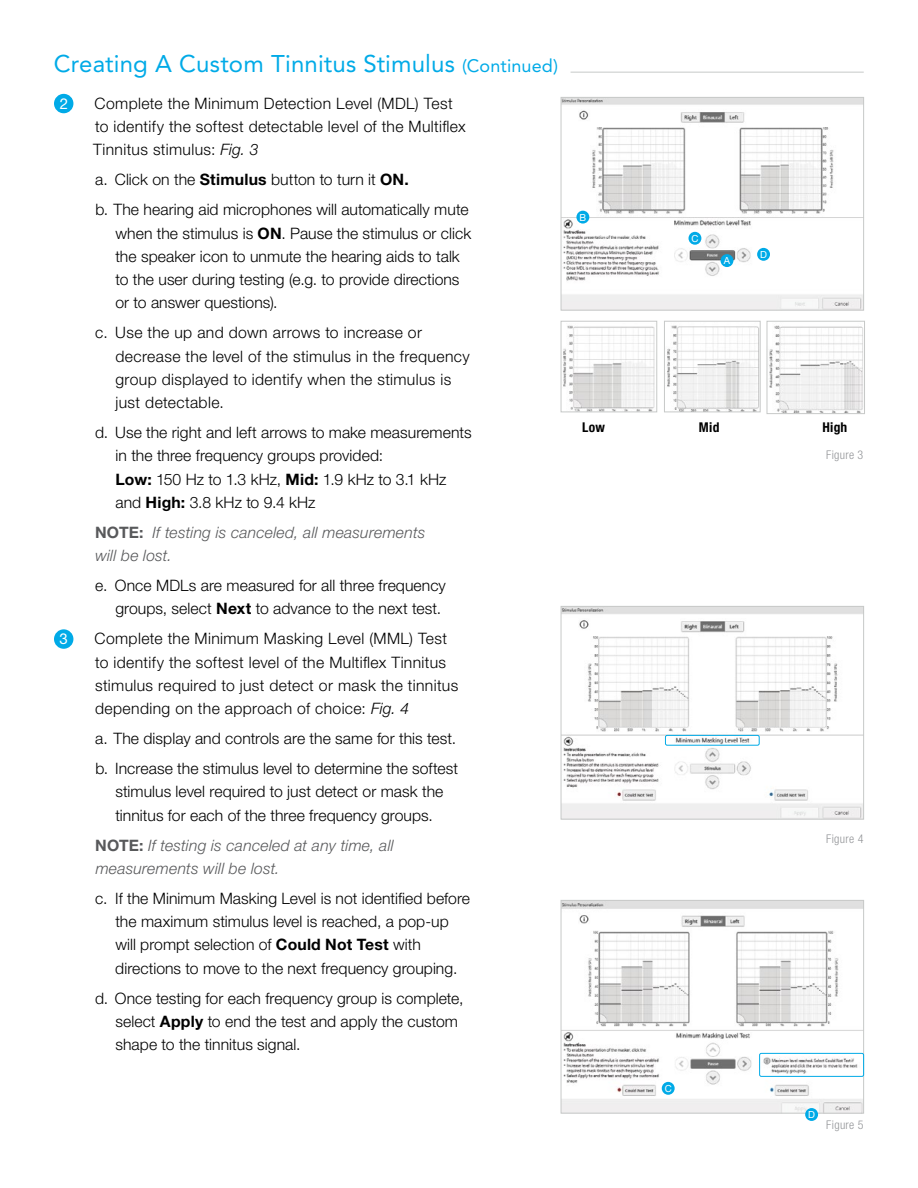
<style>
.page{position:relative;width:918px;height:1188px;background:#fff}
.page>*{position:absolute;margin:0;border:0;box-sizing:border-box;transform-origin:0 0}
.t1{font:24px "Avenir LT SLI Std Roman";letter-spacing:.005em;color:#00aae7}
.t2{font:300 15.75px/23.2px "Helvetica Neue LT Std";letter-spacing:.005em;color:#000}
.t3{font:300 15.75px/23.2px "Helvetica Neue LT Std";letter-spacing:.025em;color:#000}
.t4{font:italic 300 15.75px/23.2px "Helvetica Neue LT Std";letter-spacing:.01em;color:#58595b}
.t5{font:15px "Helvetica Neue LT Std";color:#fff}
.t6{font:700 condensed 13.5px "Helvetica Neue LT Std";letter-spacing:.015em;color:#000}
.t7{font:300 condensed 12px "Helvetica Neue LT Std";letter-spacing:.025em;color:#939598}
.t8{font:9.75px "Helvetica Neue LT Std";color:#fff}
.s1{font-size:18px}
.s2{font-style:italic}
.s3{font-weight:700}
.s4{font-weight:700;font-style:normal}
</style>
<div class="page">
<hr style="left:571px;top:72px;width:293px;height:1px;background:#c7c9c8">
<div style="left:54px;top:94px;width:19px;height:19px;background:#00aae7;border-radius:50%"></div>
<div style="left:54px;top:629px;width:19px;height:20px;background:#00aae7;border-radius:50%"></div>
<img style="left:563px;top:99px;width:299px;height:210px">
<div style="left:561px;top:97px;width:303px;height:214px;border:1px solid #c7c9c8"></div>
<img style="left:563px;top:608px;width:299px;height:210px">
<div style="left:561px;top:606px;width:303px;height:214px;border:1px solid #c7c9c8"></div>
<img style="left:563px;top:902px;width:299px;height:210px">
<div style="left:561px;top:900px;width:303px;height:214px;border:1px solid #c7c9c8"></div>
<div style="left:665px;top:735px;width:95px;height:11px;border:1px solid #00aae7;border-radius:2px"></div>
<div style="left:759px;top:1053px;width:105px;height:24px;border:1px solid #00aae7;border-radius:2px"></div>
<img style="left:563px;top:325px;width:92px;height:85px">
<div style="left:561px;top:321px;width:96px;height:91px;border:1px solid #c7c9c8"></div>
<img style="left:667px;top:325px;width:92px;height:85px">
<div style="left:664px;top:321px;width:97px;height:91px;border:1px solid #c7c9c8"></div>
<img style="left:769px;top:325px;width:94px;height:87px">
<div style="left:767px;top:321px;width:98px;height:93px;border:1px solid #c7c9c8"></div>
<div style="left:721px;top:254px;width:12px;height:13px;background:#00aae7;border-radius:50%"></div>
<div style="left:689px;top:232px;width:12px;height:13px;background:#00aae7;border-radius:50%"></div>
<div style="left:757px;top:248px;width:13px;height:13px;background:#00aae7;border-radius:50%"></div>
<div style="left:576px;top:211px;width:13px;height:13px;background:#00aae7;border-radius:50%"></div>
<div style="left:662px;top:1082px;width:13px;height:13px;background:#00aae7;border-radius:50%"></div>
<div style="left:805px;top:1108px;width:13px;height:13px;background:#00aae7;border-radius:50%"></div>
<h1 class="t1" style="left:54px;top:50px;width:506px">Creating A Custom Tinnitus Stimulus <span class="s1">(Continued)</span></h1>
<p class="t5" style="left:60px;top:95px;width:10px">2</p>
<p class="t3" style="left:93px;top:91px;width:374px">Complete the Minimum Detection Level (MDL) Test to identify the softest detectable level of the Multiflex<br>Tinnitus stimulus: <span class="s2">Fig. 3</span></p>
<p class="t2" style="left:95px;top:164px;width:375px;line-height:30px">a. Click on the <span class="s3">Stimulus</span> button to turn it <span class="s3">ON.<br></span>b. The hearing aid microphones will automatically mute</p>
<p class="t2" style="left:115px;top:221px;width:357px">when the stimulus is <span class="s3">ON</span>. Pause the stimulus or click the speaker icon to unmute the hearing aids to talk to the user during testing (e.g. to provide directions or to answer questions).</p>
<p class="t3" style="left:115px;top:321px;width:356px;text-indent:-20px">c. Use the up and down arrows to increase or decrease the level of the stimulus in the frequency group displayed to identify when the stimulus is just detectable.</p>
<p class="t2" style="left:115px;top:421px;width:358px;text-indent:-20px">d. Use the right and left arrows to make measurements in the three frequency groups provided:<br><span class="s3">Low:</span> 150 Hz to 1.3 kHz, <span class="s3">Mid:</span> 1.9 kHz to 3.1 kHz and <span class="s3">High:</span> 3.8 kHz to 9.4 kHz</p>
<p class="t4" style="left:95px;top:520px;width:332px"><span class="s4">NOTE:</span> If testing is canceled, all measurements will be lost.</p>
<p class="t2" style="left:115px;top:574px;width:332px;text-indent:-20px">e. Once MDLs are measured for all three frequency groups, select <span class="s3">Next</span> to advance to the next test.</p>
<p class="t5" style="left:60px;top:630px;width:10px">3</p>
<p class="t3" style="left:95px;top:627px;width:365px">Complete the Minimum Masking Level (MML) Test to identify the softest level of the Multiflex Tinnitus stimulus required to just detect or mask the tinnitus depending on the approach of choice: <span class="s2">Fig. 4</span></p>
<p class="t2" style="left:95px;top:723px;width:364px;line-height:30px">a. The display and controls are the same for this test. b. Increase the stimulus level to determine the softest</p>
<p class="t2" style="left:115px;top:780px;width:330px">stimulus level required to just detect or mask the tinnitus for each of the three frequency groups.</p>
<p class="t4" style="left:95px;top:833px;width:300px"><span class="s4">NOTE:</span> If testing is canceled at any time, all measurements will be lost.</p>
<p class="t2" style="left:115px;top:886px;width:356px;text-indent:-20px">c. If the Minimum Masking Level is not identified before the maximum stimulus level is reached, a pop-up will prompt selection of <span class="s3">Could Not Test</span> with directions to move to the next frequency grouping.</p>
<p class="t2" style="left:115px;top:986px;width:350px;text-indent:-20px">d. Once testing for each frequency group is complete, select <span class="s3">Apply</span> to end the test and apply the custom shape to the tinnitus signal.</p>
<p class="t8" style="left:580px;top:211px;width:8px">B</p>
<p class="t8" style="left:691px;top:232px;width:9px">C</p>
<p class="t8" style="left:724px;top:255px;width:8px">A</p>
<p class="t8" style="left:760px;top:249px;width:8px">D</p>
<p class="t6" style="left:582px;top:419px;width:25px">Low</p>
<p class="t6" style="left:699px;top:419px;width:22px">Mid</p>
<p class="t6" style="left:822px;top:419px;width:26px">High</p>
<p class="t7" style="left:826px;top:447px;width:39px">Figure 3</p>
<p class="t8" style="left:665px;top:1083px;width:9px">C</p>
<p class="t7" style="left:826px;top:832px;width:39px">Figure 4</p>
<p class="t8" style="left:808px;top:1109px;width:8px">D</p>
<p class="t7" style="left:826px;top:1117px;width:39px">Figure 5</p>
</div>
